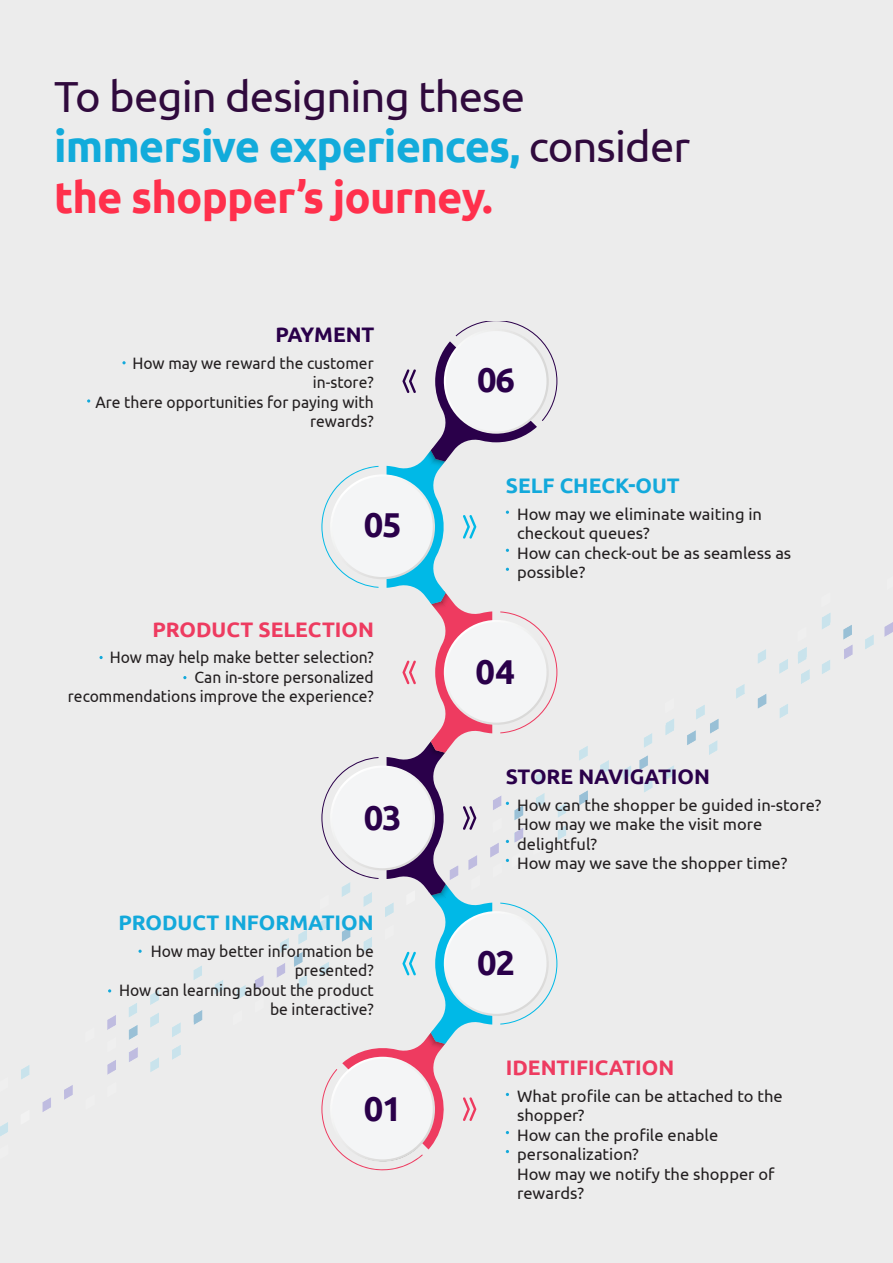
<style>
.page{position:relative;width:893px;height:1263px;background:#ececec}
.page>*{position:absolute;margin:0;border:0;box-sizing:border-box;transform-origin:0 0}
.Body_Text{font:700 43.5px "Ubuntu";letter-spacing:-.02em;color:#12abdb}
.Body_Text-2{font:43.5px "Ubuntu";letter-spacing:-.02em;color:#300a3d}
.Body_Text-3{font:700 43.5px "Ubuntu";letter-spacing:-.02em;color:#ff304c}
.t1{font:700 34.5px "Ubuntu";letter-spacing:-.035em;color:#2a004a}
.t2{font:700 21px "Ubuntu";color:#13a9db}
.t3{font:700 21px "Ubuntu";color:#ee3b60}
.t4{font:700 21px "Ubuntu";color:#2a004a}
.t5{font:16.5px/19.5px "Ubuntu";color:#231f20}
.t6{font:16.5px/19.5px "Ubuntu";color:#231f20;text-align:right;scale:.95 1}
.s1{font-weight:400;color:#300a3d}
</style>
<div class="page">
<img style="left:0;top:613px;width:893px;height:523px">
<svg style="left:122px;top:361px;width:4px;height:3px"></svg>
<svg style="left:87px;top:399px;width:3px;height:4px"></svg>
<svg style="left:99px;top:656px;width:4px;height:3px"></svg>
<svg style="left:138px;top:950px;width:4px;height:3px"></svg>
<svg style="left:321px;top:321px;width:236px;height:850px"></svg>
<div style="left:332px;top:1059px;width:101px;height:100px;background:#f4f5f6;border-radius:50%"></div>
<p class="Body_Text-2" style="left:54px;top:70px;width:472px">To begin designing these</p>
<p class="Body_Text" style="left:54px;top:121px;width:638px">immersive experiences, <span class="s1">consider</span></p>
<p class="Body_Text-3" style="left:54px;top:171px;width:440px">the shopper’s journey.</p>
<p class="t4" style="left:275px;top:322px;width:101px">PAYMENT</p>
<p class="t6" style="left:95px;top:352px;width:294px">How may we reward the customer in-store?<br>Are there opportunities for paying with rewards?</p>
<p class="t1" style="left:364px;top:504px;width:39px">05</p>
<p class="t3" style="left:152px;top:616px;width:223px">PRODUCT SELECTION</p>
<p class="t6" style="left:68px;top:647px;width:323px">How may help make better selection?<br>Can in-store personalized recommendations improve the experience?</p>
<p class="t1" style="left:364px;top:796px;width:39px">03</p>
<p class="t2" style="left:118px;top:910px;width:257px">PRODUCT INFORMATION</p>
<p class="t6" style="left:119px;top:941px;width:270px">How may better information be presented?<br>How can learning about the product be interactive?</p>
<p class="t1" style="left:364px;top:1088px;width:39px">01</p>
<p class="t1" style="left:477px;top:358px;width:39px">06</p>
<p class="t2" style="left:506px;top:473px;width:176px">SELF CHECK-OUT</p>
<p class="t5" style="left:517px;top:503px;width:276px">How may we eliminate waiting in checkout queues?<br>How can check-out be as seamless as possible?</p>
<p class="t1" style="left:476px;top:651px;width:41px">04</p>
<p class="t4" style="left:506px;top:764px;width:206px">STORE NAVIGATION</p>
<p class="t5" style="left:517px;top:794px;width:306px">How can the shopper be guided in-store?<br>How may we make the visit more delightful?<br>How may we save the shopper time?</p>
<p class="t1" style="left:477px;top:942px;width:39px">02</p>
<p class="t3" style="left:506px;top:1055px;width:170px">IDENTIFICATION</p>
<p class="t5" style="left:517px;top:1085px;width:267px">What profile can be attached to the shopper?<br>How can the profile enable personalization?<br>How may we notify the shopper of rewards?</p>
</div>
